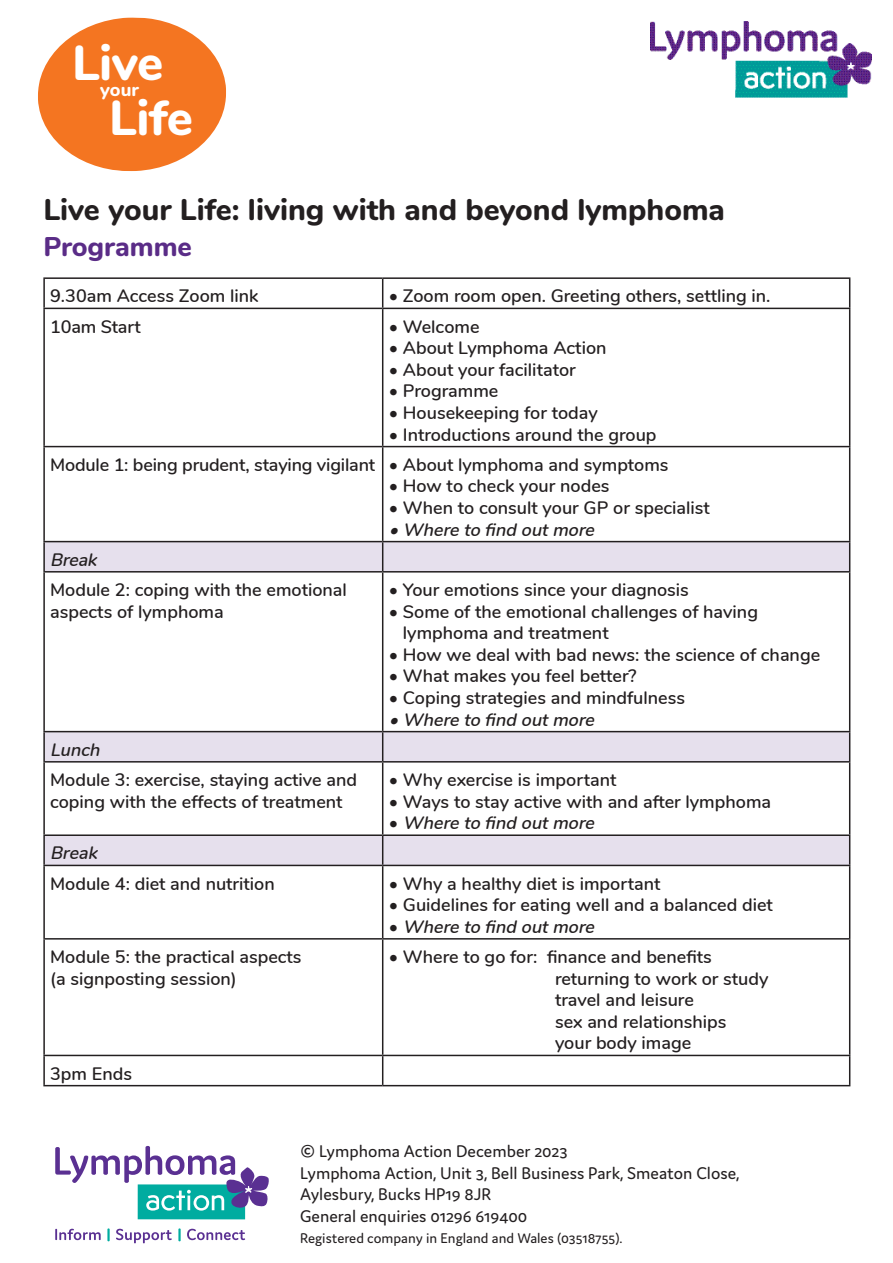
<style>
.page{position:relative;width:893px;height:1263px;background:#fff}
.page>*{position:absolute;margin:0;border:0;box-sizing:border-box;transform-origin:0 0}
.t1{font:800 49.35px "Nunito";letter-spacing:-.01em;color:#fff}
.t2{font:800 30px "Nunito";color:#231f20}
.t3{font:800 27px "Nunito";color:#5a2c87}
.t4{font:800 18.3px "Nunito";color:#fff}
.t5{font:600 18px/21.6px "Nunito";color:#231f20}
.t6{font:18px "Domus";color:#231f20}
.t7{font:italic 600 18px "Nunito";color:#231f20}
.t8{font:15px "Domus";color:#231f20}
.s1{font-style:normal}
</style>
<div class="page">
<svg style="left:45px;top:542px;width:804px;height:323px"></svg>
<hr style="left:43px;top:277px;width:340px;height:2px;background:#231f20">
<hr style="left:43px;top:279px;width:2px;height:29px;background:#231f20">
<hr style="left:383px;top:277px;width:467px;height:2px;background:#231f20">
<svg style="left:382px;top:279px;width:1px;height:29px"></svg>
<svg style="left:849px;top:279px;width:1px;height:29px"></svg>
<hr style="left:43px;top:308px;width:340px;height:1px;background:#231f20">
<hr style="left:43px;top:309px;width:2px;height:137px;background:#231f20">
<hr style="left:383px;top:308px;width:467px;height:1px;background:#231f20">
<hr style="left:382px;top:309px;width:1px;height:137px;background:#231f20">
<hr style="left:849px;top:309px;width:1px;height:137px;background:#231f20">
<hr style="left:43px;top:446px;width:340px;height:1px;background:#231f20">
<hr style="left:43px;top:447px;width:2px;height:94px;background:#231f20">
<hr style="left:383px;top:446px;width:467px;height:1px;background:#231f20">
<hr style="left:382px;top:447px;width:1px;height:94px;background:#231f20">
<hr style="left:849px;top:447px;width:1px;height:94px;background:#231f20">
<hr style="left:43px;top:541px;width:340px;height:1px;background:#231f20">
<hr style="left:43px;top:542px;width:2px;height:29px;background:#231f20">
<hr style="left:383px;top:541px;width:467px;height:1px;background:#231f20">
<svg style="left:382px;top:542px;width:1px;height:29px"></svg>
<svg style="left:849px;top:542px;width:1px;height:29px"></svg>
<hr style="left:43px;top:571px;width:340px;height:1px;background:#231f20">
<hr style="left:43px;top:572px;width:2px;height:159px;background:#231f20">
<hr style="left:383px;top:571px;width:467px;height:1px;background:#231f20">
<hr style="left:382px;top:572px;width:1px;height:159px;background:#231f20">
<hr style="left:849px;top:572px;width:1px;height:159px;background:#231f20">
<hr style="left:43px;top:731px;width:340px;height:1px;background:#231f20">
<hr style="left:43px;top:732px;width:2px;height:29px;background:#231f20">
<hr style="left:383px;top:731px;width:467px;height:1px;background:#231f20">
<svg style="left:382px;top:732px;width:1px;height:29px"></svg>
<svg style="left:849px;top:732px;width:1px;height:29px"></svg>
<hr style="left:43px;top:761px;width:340px;height:1px;background:#231f20">
<hr style="left:43px;top:762px;width:2px;height:72px;background:#231f20">
<hr style="left:383px;top:761px;width:467px;height:1px;background:#231f20">
<hr style="left:382px;top:762px;width:1px;height:72px;background:#231f20">
<hr style="left:849px;top:762px;width:1px;height:72px;background:#231f20">
<hr style="left:43px;top:834px;width:340px;height:2px;background:#231f20">
<hr style="left:43px;top:836px;width:2px;height:29px;background:#231f20">
<hr style="left:383px;top:834px;width:467px;height:2px;background:#231f20">
<svg style="left:382px;top:836px;width:1px;height:29px"></svg>
<svg style="left:849px;top:836px;width:1px;height:29px"></svg>
<hr style="left:43px;top:865px;width:340px;height:1px;background:#231f20">
<hr style="left:43px;top:866px;width:2px;height:72px;background:#231f20">
<hr style="left:383px;top:865px;width:467px;height:1px;background:#231f20">
<hr style="left:382px;top:866px;width:1px;height:72px;background:#231f20">
<hr style="left:849px;top:866px;width:1px;height:72px;background:#231f20">
<hr style="left:43px;top:938px;width:340px;height:1px;background:#231f20">
<hr style="left:43px;top:939px;width:2px;height:116px;background:#231f20">
<hr style="left:383px;top:938px;width:467px;height:1px;background:#231f20">
<hr style="left:382px;top:939px;width:1px;height:116px;background:#231f20">
<hr style="left:849px;top:939px;width:1px;height:116px;background:#231f20">
<hr style="left:43px;top:1055px;width:340px;height:1px;background:#231f20">
<hr style="left:43px;top:1056px;width:2px;height:29px;background:#231f20">
<hr style="left:383px;top:1055px;width:467px;height:1px;background:#231f20">
<svg style="left:382px;top:1056px;width:1px;height:29px"></svg>
<svg style="left:849px;top:1056px;width:1px;height:29px"></svg>
<hr style="left:43px;top:1085px;width:340px;height:1px;background:#231f20">
<hr style="left:383px;top:1085px;width:467px;height:1px;background:#231f20">
<img style="left:650px;top:22px;width:221px;height:76px">
<svg style="left:55px;top:1146px;width:214px;height:73px"></svg>
<svg style="left:187px;top:1229px;width:58px;height:11px"></svg>
<svg style="left:178px;top:1228px;width:3px;height:13px"></svg>
<svg style="left:116px;top:1229px;width:56px;height:14px"></svg>
<svg style="left:107px;top:1228px;width:3px;height:13px"></svg>
<svg style="left:55px;top:1229px;width:46px;height:11px"></svg>
<svg style="left:38px;top:17px;width:188px;height:155px"></svg>
<p class="t1" style="left:72px;top:26px;width:93px">Live</p>
<p class="t4" style="left:100px;top:76px;width:40px">your</p>
<p class="t1" style="left:109px;top:82px;width:85px">Life</p>
<p class="t2" style="left:43px;top:188px;width:683px">Live your Life: living with and beyond lymphoma</p>
<p class="t3" style="left:43px;top:227px;width:150px">Programme</p>
<p class="t5" style="left:50px;top:284px;width:210px">9.30am Access Zoom link</p>
<p class="t5" style="left:389px;top:284px;width:383px">• Zoom room open. Greeting others, settling in.</p>
<p class="t5" style="left:50px;top:314px;width:92px">10am Start</p>
<p class="t5" style="left:389px;top:314px;width:92px">• Welcome</p>
<p class="t5" style="left:389px;top:336px;width:219px">• About Lymphoma Action</p>
<p class="t5" style="left:389px;top:358px;width:189px">• About your facilitator</p>
<p class="t5" style="left:389px;top:379px;width:111px">• Programme</p>
<p class="t5" style="left:389px;top:401px;width:211px">• Housekeeping for today</p>
<p class="t5" style="left:389px;top:422px;width:269px">• Introductions around the group</p>
<p class="t5" style="left:50px;top:453px;width:327px">Module 1: being prudent, staying vigilant</p>
<p class="t5" style="left:389px;top:453px;width:281px">• About lymphoma and symptoms</p>
<p class="t5" style="left:389px;top:474px;width:222px">• How to check your nodes</p>
<p class="t5" style="left:389px;top:496px;width:323px">• When to consult your GP or specialist</p>
<p class="t7" style="left:389px;top:516px;width:212px">• Where to find outmore</p>
<p class="t7" style="left:50px;top:546px;width:53px">Break</p>
<p class="t5" style="left:50px;top:578px;width:298px">Module 2: coping with the emotional aspects of lymphoma</p>
<p class="t5" style="left:389px;top:578px;width:302px">• Your emotions since your diagnosis</p>
<p class="t5" style="left:389px;top:599px;width:371px">• Some of the emotional challenges of having</p>
<p class="t5" style="left:403px;top:621px;width:207px">lymphoma and treatment</p>
<p class="t5" style="left:389px;top:643px;width:433px">• How we deal with bad news: the science of change</p>
<p class="t5" style="left:389px;top:664px;width:249px">• What makes you feel better?</p>
<p class="t5" style="left:389px;top:686px;width:298px">• Coping strategies and mindfulness</p>
<p class="t7" style="left:389px;top:706px;width:212px">• Where to find outmore</p>
<p class="t7" style="left:50px;top:736px;width:56px">Lunch</p>
<p class="t5" style="left:50px;top:768px;width:308px">Module 3: exercise, staying active and coping with the effects of treatment</p>
<p class="t5" style="left:389px;top:768px;width:229px">• Why exercise is important</p>
<p class="t5" style="left:389px;top:789px;width:384px">• Ways to stay active with and after lymphoma</p>
<p class="t7" style="left:389px;top:810px;width:212px"><span class="s1">•</span> Where to find outmore</p>
<p class="t7" style="left:50px;top:840px;width:53px">Break</p>
<p class="t5" style="left:50px;top:871px;width:226px">Module 4: diet and nutrition</p>
<p class="t5" style="left:389px;top:871px;width:273px">• Why a healthy diet is important</p>
<p class="t5" style="left:389px;top:893px;width:386px">• Guidelines for eating well and a balanced diet</p>
<p class="t7" style="left:389px;top:913px;width:212px"><span class="s1">•</span> Where to find outmore</p>
<p class="t5" style="left:50px;top:945px;width:253px">Module 5: the practical aspects (a signposting session)</p>
<p class="t5" style="left:389px;top:945px;width:325px">• Where to go for: finance and benefits</p>
<p class="t5" style="left:555px;top:966px;width:215px">returning to work or study</p>
<p class="t5" style="left:555px;top:988px;width:140px">travel and leisure</p>
<p class="t5" style="left:555px;top:1010px;width:173px">sex and relationships</p>
<p class="t5" style="left:555px;top:1031px;width:138px">your body image</p>
<p class="t5" style="left:50px;top:1061px;width:83px">3pm Ends</p>
<p class="t6" style="left:300px;top:1141px;width:269px">© Lymphoma Action December 2023</p>
<p class="t6" style="left:300px;top:1163px;width:441px">Lymphoma Action, Unit 3, Bell Business Park, Smeaton Close,</p>
<p class="t6" style="left:300px;top:1184px;width:193px">Aylesbury, Bucks HP19 8JR</p>
<p class="t6" style="left:300px;top:1206px;width:229px">General enquiries 01296 619400</p>
<p class="t8" style="left:300px;top:1230px;width:324px">Registered company in England and Wales (03518755).</p>
</div>
